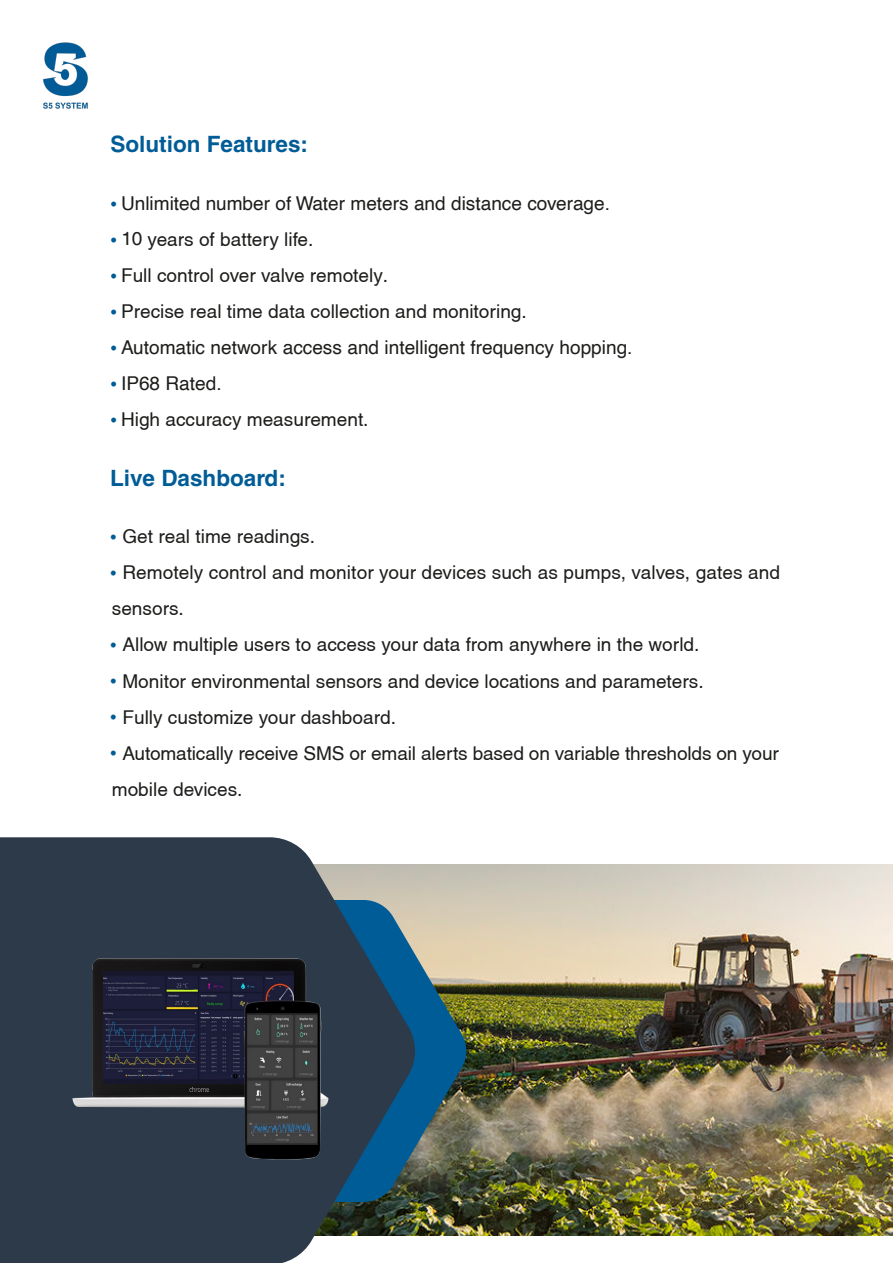
<style>
.page{position:relative;width:893px;height:1263px;background:#fff}
.page>*{position:absolute;margin:0;border:0;box-sizing:border-box;transform-origin:0 0}
.t1{font:25.5px "Adobe Arabic";color:#005c97}
.t2{font:700 22.5px "Helvetica CE";color:#005c97}
.t3{font:19.05px/36px "Helvetica";color:#1d1d1b}
</style>
<div class="page">
<img style="left:417px;top:865px;width:476px;height:370px">
<img style="left:417px;top:900px;width:51px;height:302px">
<svg style="left:0;top:837px;width:417px;height:426px;background:#3a4c5c"></svg>
<img style="left:66px;top:951px;width:271px;height:220px">
<img style="left:43px;top:42px;width:45px;height:67px">
<p class="t2" style="left:111px;top:131px;width:199px">Solution Features:</p>
<p class="t3" style="left:121px;top:187px;width:491px">Unlimited number of Water meters and distance coverage.</p>
<h1 class="t1" style="left:110px;top:184px;width:9px">•</h1>
<p class="t3" style="left:121px;top:221px;width:407px">10 years of battery life.<br>Full control over valve remotely.<br>Precise real time data collection and monitoring.</p>
<h1 class="t1" style="left:110px;top:220px;width:9px">•</h1>
<h1 class="t1" style="left:110px;top:256px;width:9px">•</h1>
<h1 class="t1" style="left:110px;top:292px;width:9px">•</h1>
<p class="t3" style="left:121px;top:331px;width:513px">Automatic network access and intelligent frequency hopping.<br>IP68 Rated.</p>
<h1 class="t1" style="left:110px;top:328px;width:9px">•</h1>
<h1 class="t1" style="left:110px;top:364px;width:9px">•</h1>
<p class="t3" style="left:121px;top:401px;width:249px">High accuracy measurement.</p>
<h1 class="t1" style="left:110px;top:400px;width:9px">•</h1>
<p class="t2" style="left:110px;top:464px;width:177px">Live Dashboard:</p>
<p class="t3" style="left:122px;top:519px;width:194px">Get real time readings.</p>
<p class="t3" style="left:122px;top:555px;width:659px">Remotely control and monitor your devices such as pumps, valves, gates and</p>
<p class="t3" style="left:112px;top:591px;width:73px">sensors.</p>
<p class="t3" style="left:122px;top:627px;width:579px">Allow multiple users to access your data from anywhere in the world.</p>
<p class="t3" style="left:122px;top:663px;width:583px">Monitor environmental sensors and device locations and parameters.</p>
<p class="t3" style="left:122px;top:699px;width:275px">Fully customize your dashboard.</p>
<p class="t3" style="left:123px;top:735px;width:658px">Automatically receive SMS or email alerts based on variable thresholds on your</p>
<p class="t3" style="left:112px;top:771px;width:132px">mobile devices.</p>
<h1 class="t1" style="left:110px;top:517px;width:9px">•</h1>
<h1 class="t1" style="left:110px;top:553px;width:9px">•</h1>
<h1 class="t1" style="left:110px;top:625px;width:9px">•</h1>
<h1 class="t1" style="left:110px;top:661px;width:9px">•</h1>
<h1 class="t1" style="left:110px;top:697px;width:9px">•</h1>
<h1 class="t1" style="left:110px;top:733px;width:9px">•</h1>
</div>
